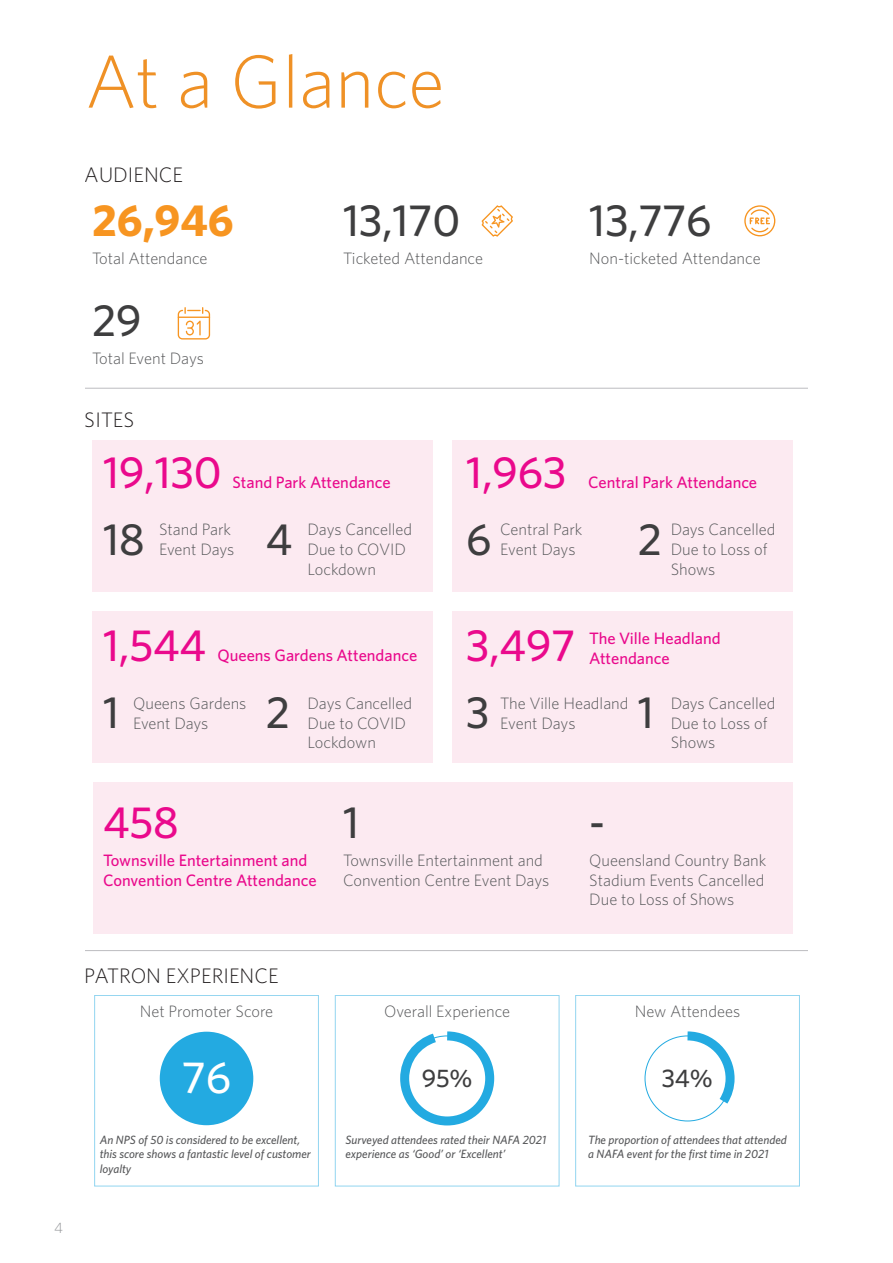
<style>
.page{position:relative;width:893px;height:1263px;background:#fff}
.page>*{position:absolute;margin:0;border:0;box-sizing:border-box;transform-origin:0 0}
.t1{font:300 75px "Whitney";color:#ef9126}
.t2{font:500 45px "Whitney";color:#3e3e3f}
.t3{font:500 45px "Whitney";color:#ea098c}
.t4{font:700 45px "Whitney";color:#f79521}
.t5{font:500 45px "Whitney";color:#fff}
.t6{font:500 25.5px "Whitney";color:#3e3e3f}
.t7{font:300 21px "Whitney";color:#231f20}
.t8{font:300 16.5px/19.8px "Whitney";color:#57585a}
.t9{font:500 16.5px/19.8px "Whitney";color:#ea098c}
.t10{font:300 15px "Whitney";color:#939598}
.t11{font:italic 500 12px/14.4px "Whitney";color:#57585a}
</style>
<div class="page">
<div style="left:93px;top:440px;width:340px;height:152px;background:#fceaf1"></div>
<div style="left:452px;top:440px;width:340px;height:152px;background:#fceaf1"></div>
<div style="left:93px;top:611px;width:340px;height:151px;background:#fceaf1"></div>
<div style="left:93px;top:782px;width:699px;height:152px;background:#fceaf1"></div>
<div style="left:452px;top:611px;width:340px;height:151px;background:#fceaf1"></div>
<div style="left:160px;top:1031px;width:93px;height:94px;background:#23aae1;border-radius:50%"></div>
<hr style="left:85px;top:388px;width:723px;height:1px;background:#bcbdc0">
<hr style="left:85px;top:950px;width:723px;height:1px;background:#bcbdc0">
<svg style="left:400px;top:1031px;width:95px;height:95px"></svg>
<svg style="left:678px;top:1031px;width:57px;height:83px"></svg>
<svg style="left:482px;top:205px;width:31px;height:32px"></svg>
<svg style="left:178px;top:307px;width:32px;height:32px"></svg>
<hr style="left:178px;top:317px;width:32px;height:1px;background:#f79521">
<svg style="left:744px;top:205px;width:31px;height:31px"></svg>
<h1 class="t1" style="left:85px;top:38px;width:361px">At a Glance</h1>
<p class="t7" style="left:85px;top:163px;width:100px">AUDIENCE</p>
<h2 class="t4" style="left:92px;top:193px;width:143px">26,946</h2>
<p class="t8" style="left:92px;top:248px;width:117px">Total Attendance</p>
<h2 class="t2" style="left:92px;top:293px;width:51px">29</h2>
<p class="t8" style="left:92px;top:348px;width:113px">Total Event Days</p>
<p class="t7" style="left:85px;top:407px;width:51px">SITES</p>
<h2 class="t2" style="left:343px;top:193px;width:119px">13,170</h2>
<p class="t8" style="left:343px;top:248px;width:141px">Ticketed Attendance</p>
<h2 class="t2" style="left:589px;top:193px;width:124px">13,776</h2>
<p class="t8" style="left:589px;top:248px;width:173px">Non-ticketed Attendance</p>
<h2 class="t3" style="left:103px;top:445px;width:120px">19,130</h2>
<p class="t9" style="left:232px;top:472px;width:160px">Stand Park Attendance</p>
<h2 class="t2" style="left:266px;top:512px;width:28px">4</h2>
<p class="t8" style="left:308px;top:519px;width:106px">Days Cancelled<br>Due to COVID<br>Lockdown</p>
<h2 class="t2" style="left:103px;top:512px;width:43px">18</h2>
<p class="t8" style="left:159px;top:519px;width:77px">Stand Park<br>Event Days</p>
<h2 class="t3" style="left:466px;top:445px;width:102px">1,963</h2>
<p class="t9" style="left:588px;top:472px;width:171px">Central Park Attendance</p>
<h2 class="t2" style="left:638px;top:512px;width:26px">2</h2>
<p class="t8" style="left:671px;top:519px;width:106px">Days Cancelled<br>Due to Loss of<br>Shows</p>
<h2 class="t2" style="left:466px;top:512px;width:27px">6</h2>
<p class="t8" style="left:500px;top:519px;width:84px">Central Park<br>Event Days</p>
<h2 class="t3" style="left:103px;top:618px;width:105px">1,544</h2>
<p class="t9" style="left:217px;top:645px;width:201px">Queens Gardens Attendance</p>
<h2 class="t2" style="left:266px;top:685px;width:26px">2</h2>
<p class="t8" style="left:308px;top:693px;width:106px">Days Cancelled<br>Due to COVID<br>Lockdown</p>
<h2 class="t2" style="left:103px;top:685px;width:18px">1</h2>
<p class="t8" style="left:133px;top:693px;width:115px">Queens Gardens<br>Event Days</p>
<h2 class="t3" style="left:466px;top:618px;width:110px">3,497</h2>
<p class="t9" style="left:589px;top:628px;width:133px">The Ville Headland<br>Attendance</p>
<h2 class="t2" style="left:638px;top:685px;width:18px">1</h2>
<p class="t8" style="left:671px;top:693px;width:106px">Days Cancelled<br>Due to Loss of<br>Shows</p>
<h2 class="t2" style="left:466px;top:685px;width:25px">3</h2>
<p class="t8" style="left:500px;top:693px;width:130px">The Ville Headland<br>Event Days</p>
<h2 class="t3" style="left:103px;top:795px;width:77px">458</h2>
<p class="t9" style="left:103px;top:850px;width:215px">Townsville Entertainment and<br>Convention Centre Attendance</p>
<h2 class="t2" style="left:343px;top:795px;width:18px">1</h2>
<p class="t8" style="left:343px;top:850px;width:208px">Townsville Entertainment and<br>Convention Centre Event Days</p>
<h2 class="t2" style="left:589px;top:795px;width:17px">-</h2>
<p class="t8" style="left:589px;top:850px;width:179px;text-align:justify">Queensland Country Bank Stadium Events Cancelled Due to Loss of Shows</p>
<p class="t10" style="left:54px;top:1219px;width:10px">4</p>
<p class="t7" style="left:85px;top:963px;width:195px">PATRON EXPERIENCE</p>
<p class="t8" style="left:140px;top:1001px;width:135px">Net Promoter Score</p>
<p class="t8" style="left:384px;top:1001px;width:128px">Overall Experience</p>
<p class="t8" style="left:635px;top:1001px;width:107px">New Attendees</p>
<h2 class="t5" style="left:182px;top:1050px;width:51px">76</h2>
<h3 class="t6" style="left:422px;top:1062px;width:52px">95%</h3>
<h3 class="t6" style="left:662px;top:1062px;width:53px">34%</h3>
<p class="t11" style="left:100px;top:1132px;width:213px">An NPS of 50 is considered to be excellent, this score shows a fantastic level of customer loyalty</p>
<p class="t11" style="left:346px;top:1132px;width:202px">Surveyed attendees rated their NAFA 2021 experience as ‘Good’ or ‘Excellent’</p>
<p class="t11" style="left:588px;top:1132px;width:200px">The proportion of attendees that attended a NAFA event for the first time in 2021</p>
</div>
